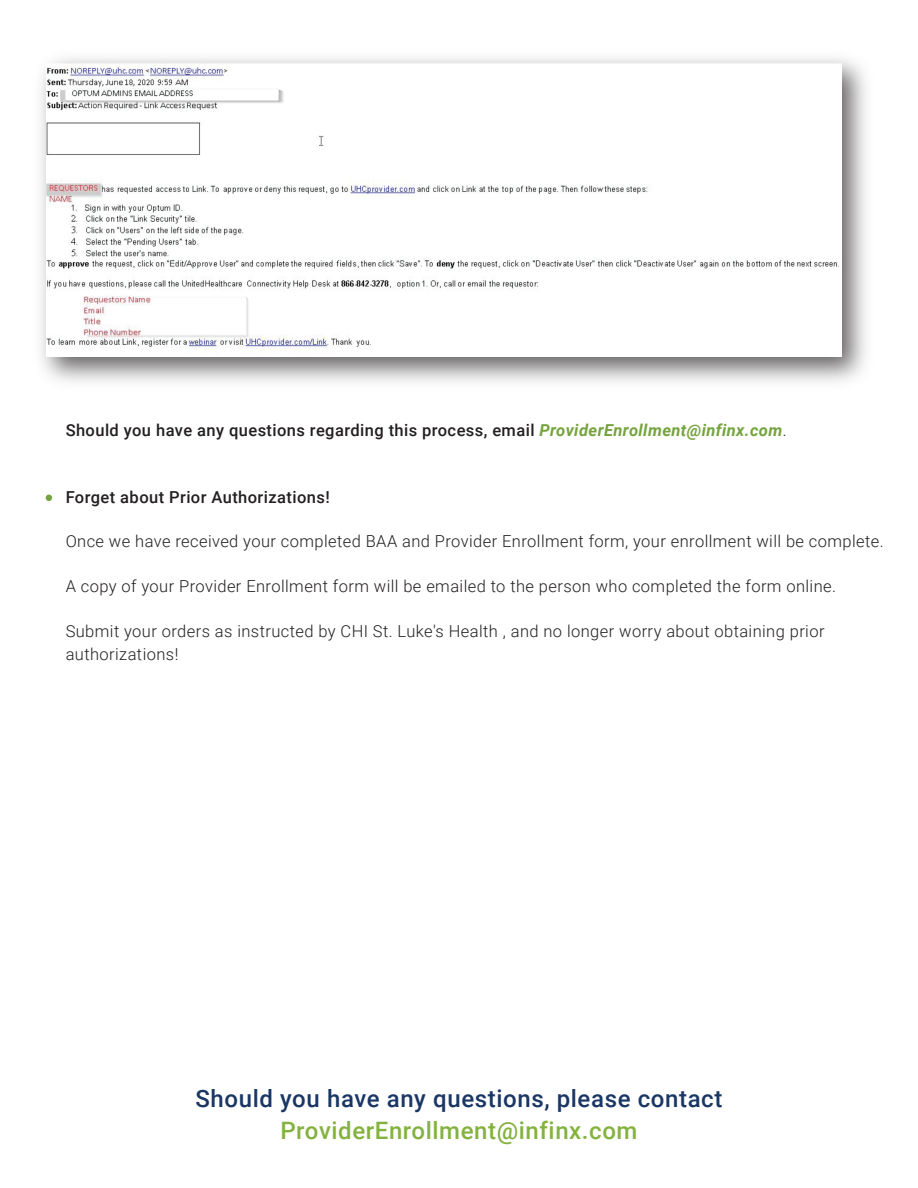
<style>
.page{position:relative;width:918px;height:1188px;background:#fff}
.page>*{position:absolute;margin:0;border:0;box-sizing:border-box;transform-origin:0 0}
.t1{font:500 24px "Roboto";letter-spacing:.025em;color:#1a3665}
.t2{font:500 24px "Roboto";letter-spacing:.025em;color:#84b23f}
.t3{font:300 16.5px/22.5px "Roboto";letter-spacing:.025em;color:#231f20}
.t4{font:500 16.5px "Roboto";letter-spacing:.025em;color:#231f20}
.s1{font-weight:700;font-style:italic;color:#75a33d}
.s2{font-weight:300}
</style>
<div class="page">
<svg style="left:46px;top:495px;width:6px;height:6px"></svg>
<img style="left:46px;top:63px;width:796px;height:291px">
<p class="t4" style="left:66px;top:418px;width:723px">Should you have any questions regarding this process, email <span class="s1">ProviderEnrollment@infinx.com</span><span class="s2">.</span></p>
<p class="t4" style="left:66px;top:485px;width:266px">Forget about Prior Authorizations!</p>
<p class="t3" style="left:66px;top:530px;width:820px">Once we have received your completed BAA and Provider Enrollment form, your enrollment will be complete.</p>
<p class="t3" style="left:66px;top:575px;width:772px">A copy of your Provider Enrollment form will be emailed to the person who completed the form online.</p>
<p class="t3" style="left:66px;top:620px;width:760px">Submit your orders as instructed by CHI St. Luke's Health , and no longer worry about obtaining prior authorizations!</p>
<h1 class="t1" style="left:196px;top:1082px;width:528px">Should you have any questions, please contact</h1>
<h1 class="t2" style="left:280px;top:1113px;width:359px">ProviderEnrollment@infinx.com</h1>
</div>
